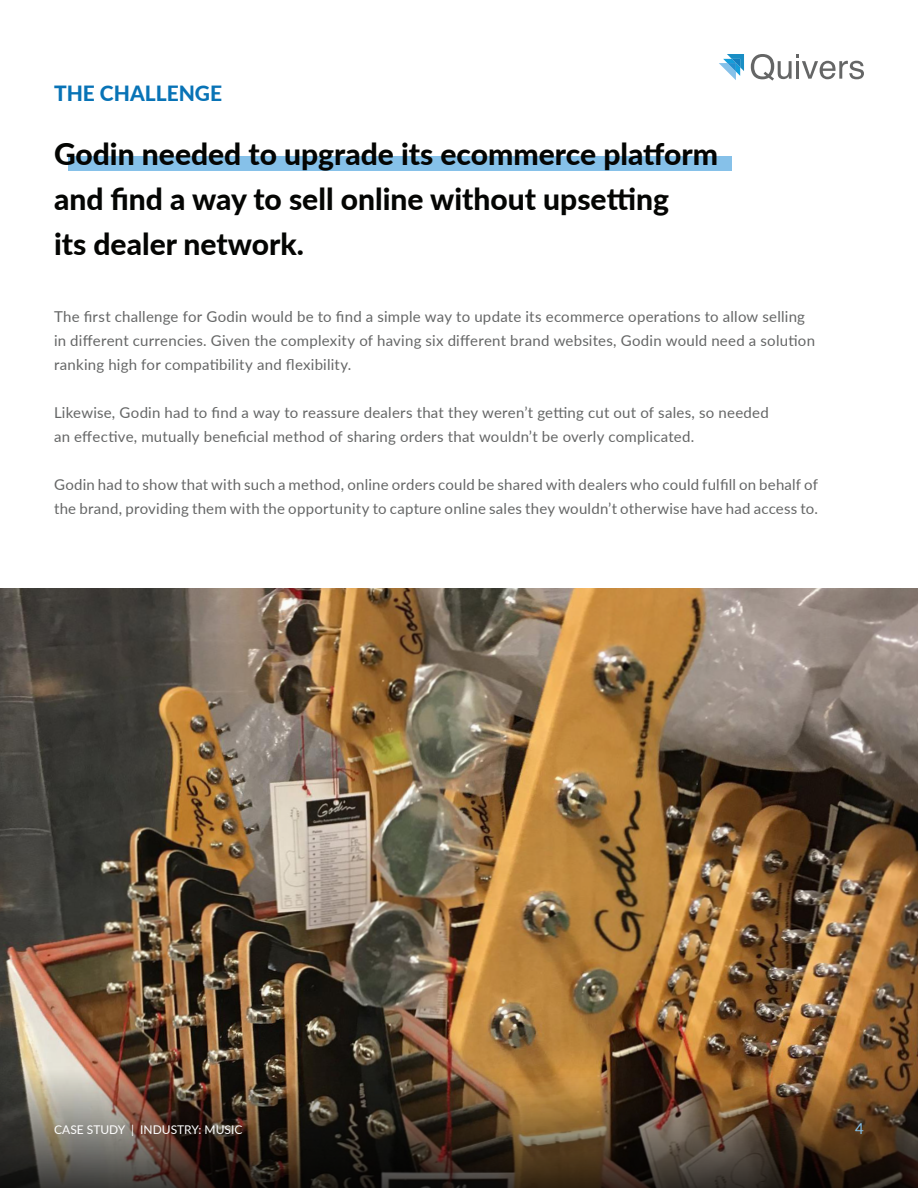
<style>
.page{position:relative;width:918px;height:1188px;background:#fff}
.page>*{position:absolute;margin:0;border:0;box-sizing:border-box;transform-origin:0 0}
.headline{font:800 30px/45px "Lato";color:#040503}
.Section_header{font:800 21px "Lato";color:#0873b6}
.Body{font:15px/24px "Lato";letter-spacing:.015em;color:#656666}
.t1{font:15px "Lato";color:#86c1e9}
.t2{font:12px "Lato";color:#fff}
</style>
<div class="page">
<img style="left:0;top:589px;width:918px;height:477px">
<img style="left:0;top:1066px;width:918px;height:122px">
<svg style="left:719px;top:54px;width:25px;height:26px"></svg>
<svg style="left:751px;top:54px;width:113px;height:27px"></svg>
<div style="left:68px;top:157px;width:664px;height:14px;background:#86c1e9"></div>
<p class="Section_header" style="left:54px;top:78px;width:170px">THE CHALLENGE</p>
<p class="headline" style="left:54px;top:131px;width:666px">Godin needed to upgrade its ecommerce platform and find a way to sell online without upsetting<br>its dealer network.</p>
<p class="Body" style="left:54px;top:304px;width:763px">The first challenge for Godin would be to find a simple way to update its ecommerce operations to allow selling in different currencies. Given the complexity of having six different brand websites, Godin would need a solution ranking high for compatibility and flexibility.</p>
<p class="Body" style="left:54px;top:400px;width:716px">Likewise, Godin had to find a way to reassure dealers that they weren’t getting cut out of sales, so needed an effective, mutually beneficial method of sharing orders that wouldn’t be overly complicated.</p>
<p class="Body" style="left:54px;top:472px;width:766px">Godin had to show that with such a method, online orders could be shared with dealers who could fulfill on behalf of the brand, providing them with the opportunity to capture online sales they wouldn’t otherwise have had access to.</p>
<p class="t2" style="left:54px;top:1121px;width:190px">CASE STUDY | INDUSTRY: MUSIC</p>
<p class="t1" style="left:855px;top:1118px;width:10px">4</p>
</div>
